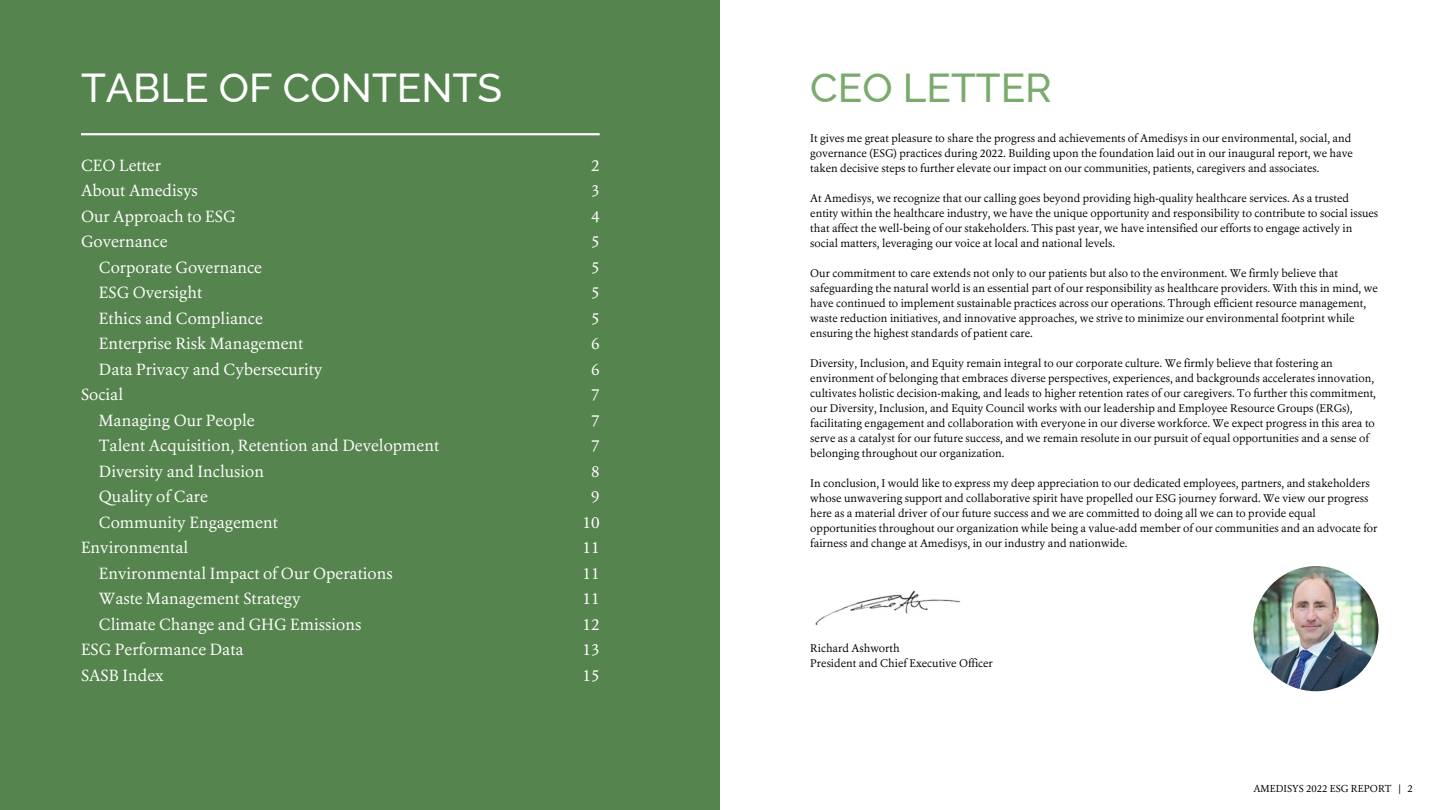
<style>
.page{position:relative;width:1440px;height:810px;background:#fff}
.page>*{position:absolute;margin:0;border:0;box-sizing:border-box;transform-origin:0 0}
.t1{font:500 40.5px "Raleway";color:#fff}
.t2{font:500 40.5px "Raleway";color:#7aab6d}
.t3{font:16px "Erato";color:#fff}
.t4{font:11px/15px "Erato";color:#000}
.t5{font:10px "Erato";color:#000}
</style>
<div class="page">
<div style="left:0;top:0;width:720px;height:810px;background:#56844e"></div>
<hr style="left:81px;top:133px;width:519px;height:2px;background:#fff">
<img style="left:1253px;top:566px;width:126px;height:125px;border-radius:50%">
<img style="left:815px;top:590px;width:146px;height:36px">
<p class="t1" style="left:81px;top:64px;width:423px">TABLE OF CONTENTS</p>
<p class="t3" style="left:81px;top:159px;width:81px">CEO Letter</p>
<p class="t3" style="left:81px;top:184px;width:118px">About Amedisys</p>
<p class="t3" style="left:81px;top:210px;width:156px">Our Approach to ESG</p>
<p class="t3" style="left:81px;top:235px;width:88px">Governance</p>
<p class="t3" style="left:99px;top:261px;width:165px">Corporate Governance</p>
<p class="t3" style="left:99px;top:286px;width:105px">ESG Oversight</p>
<p class="t3" style="left:99px;top:312px;width:165px">Ethics and Compliance</p>
<p class="t3" style="left:99px;top:337px;width:206px">Enterprise Risk Management</p>
<p class="t3" style="left:99px;top:363px;width:225px">Data Privacy and Cybersecurity</p>
<p class="t3" style="left:81px;top:388px;width:44px">Social</p>
<p class="t3" style="left:99px;top:414px;width:157px">Managing Our People</p>
<p class="t3" style="left:99px;top:439px;width:342px">Talent Acquisition, Retention and Development</p>
<p class="t3" style="left:99px;top:465px;width:167px">Diversity and Inclusion</p>
<p class="t3" style="left:99px;top:490px;width:111px">Quality of Care</p>
<p class="t3" style="left:99px;top:516px;width:180px">Community Engagement</p>
<p class="t3" style="left:81px;top:541px;width:109px">Environmental</p>
<p class="t3" style="left:99px;top:567px;width:295px">Environmental Impact of Our Operations</p>
<p class="t3" style="left:99px;top:592px;width:203px">Waste Management Strategy</p>
<p class="t3" style="left:99px;top:618px;width:264px">Climate Change and GHG Emissions</p>
<p class="t3" style="left:81px;top:643px;width:164px">ESG Performance Data</p>
<p class="t3" style="left:81px;top:669px;width:84px">SASB Index</p>
<p class="t3" style="left:591px;top:159px;width:10px">2</p>
<p class="t3" style="left:591px;top:184px;width:10px">3</p>
<p class="t3" style="left:591px;top:210px;width:10px">4</p>
<p class="t3" style="left:591px;top:235px;width:10px">5</p>
<p class="t3" style="left:591px;top:261px;width:10px">5</p>
<p class="t3" style="left:591px;top:286px;width:10px">5</p>
<p class="t3" style="left:591px;top:312px;width:10px">5</p>
<p class="t3" style="left:591px;top:337px;width:10px">6</p>
<p class="t3" style="left:591px;top:363px;width:10px">6</p>
<p class="t3" style="left:591px;top:388px;width:10px">7</p>
<p class="t3" style="left:591px;top:414px;width:10px">7</p>
<p class="t3" style="left:591px;top:439px;width:10px">7</p>
<p class="t3" style="left:591px;top:465px;width:10px">8</p>
<p class="t3" style="left:591px;top:490px;width:10px">9</p>
<p class="t3" style="left:583px;top:516px;width:19px">10</p>
<p class="t3" style="left:583px;top:541px;width:19px">11</p>
<p class="t3" style="left:583px;top:567px;width:19px">11</p>
<p class="t3" style="left:583px;top:592px;width:19px">11</p>
<p class="t3" style="left:583px;top:618px;width:19px">12</p>
<p class="t3" style="left:583px;top:643px;width:19px">13</p>
<p class="t3" style="left:583px;top:669px;width:19px">15</p>
<p class="t2" style="left:810px;top:64px;width:243px">CEO LETTER</p>
<p class="t4" style="left:810px;top:131px;width:544px">It gives me great pleasure to share the progress and achievements of Amedisys in our environmental, social, and governance (ESG) practices during 2022. Building upon the foundation laid out in our inaugural report, we have taken decisive steps to further elevate our impact on our communities, patients, caregivers and associates.</p>
<p class="t4" style="left:810px;top:191px;width:569px">At Amedisys, we recognize that our calling goes beyond providing high-quality healthcare services. As a trusted entity within the healthcare industry, we have the unique opportunity and responsibility to contribute to social issues that affect the well-being of our stakeholders. This past year, we have intensified our efforts to engage actively in social matters, leveraging our voice at local and national levels.</p>
<p class="t4" style="left:810px;top:266px;width:569px">Our commitment to care extends not only to our patients but also to the environment. We firmly believe that safeguarding the natural world is an essential part of our responsibility as healthcare providers. With this in mind, we have continued to implement sustainable practices across our operations. Through efficient resource management, waste reduction initiatives, and innovative approaches, we strive to minimize our environmental footprint while ensuring the highest standards of patient care.</p>
<p class="t4" style="left:810px;top:356px;width:567px">Diversity, Inclusion, and Equity remain integral to our corporate culture. We firmly believe that fostering an environment of belonging that embraces diverse perspectives, experiences, and backgrounds accelerates innovation, cultivates holistic decision-making, and leads to higher retention rates of our caregivers. To further this commitment, our Diversity, Inclusion, and Equity Council works with our leadership and Employee Resource Groups (ERGs), facilitating engagement and collaboration with everyone in our diverse workforce. We expect progress in this area to serve as a catalyst for our future success, and we remain resolute in our pursuit of equal opportunities and a sense of belonging throughout our organization.</p>
<p class="t4" style="left:810px;top:476px;width:569px">In conclusion, I would like to express my deep appreciation to our dedicated employees, partners, and stakeholders whose unwavering support and collaborative spirit have propelled our ESG journey forward. We view our progress here as a material driver of our future success and we are committed to doing all we can to provide equal opportunities throughout our organization while being a value-add member of our communities and an advocate for fairness and change at Amedisys, in our industry and nationwide.</p>
<p class="t4" style="left:810px;top:641px;width:91px">Richard Ashworth</p>
<p class="t4" style="left:810px;top:656px;width:184px">President and Chief Executive Officer</p>
<p class="t5" style="left:1253px;top:785px;width:161px">AMEDISYS 2022 ESG REPORT | 2</p>
</div>
